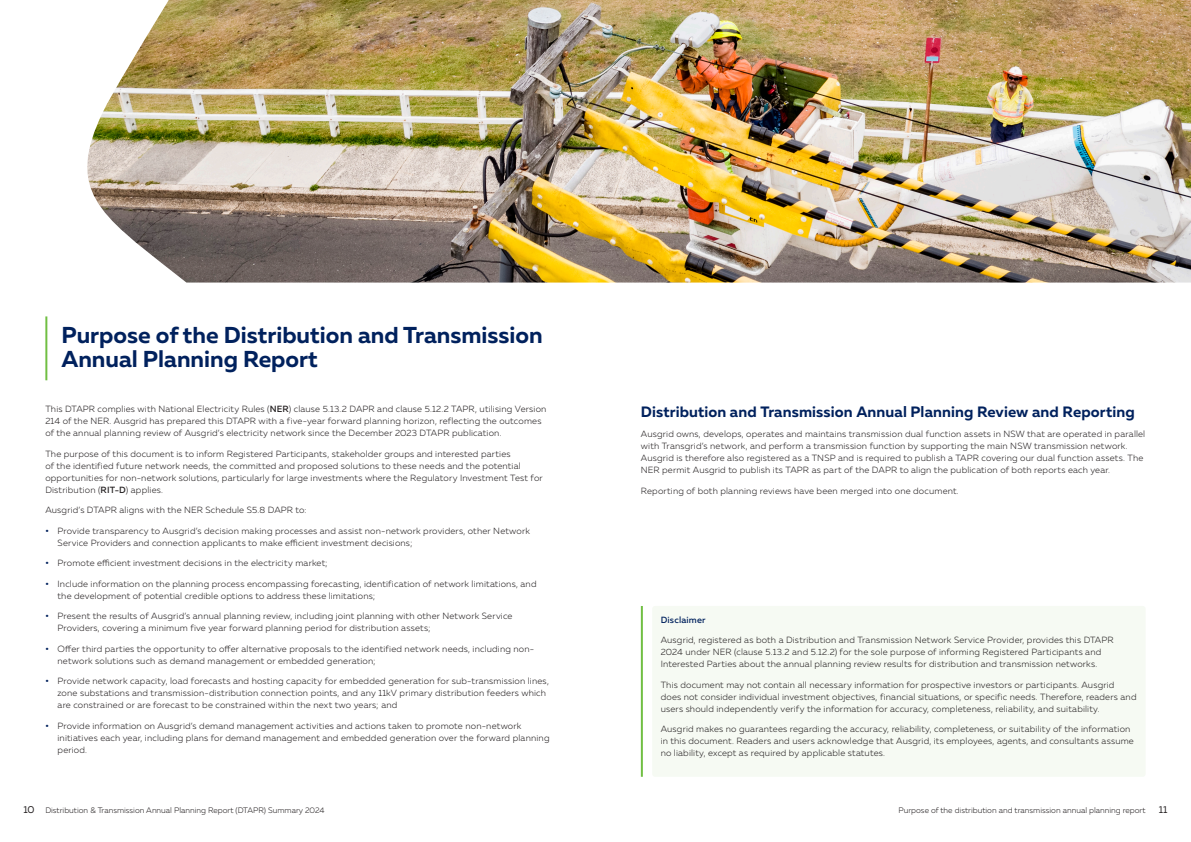
<style>
.page{position:relative;width:1191px;height:842px;background:#fff}
.page>*{position:absolute;margin:0;border:0;box-sizing:border-box;transform-origin:0 0}
.t1{font:700 23px/24px "Muller";color:#00215d}
.t2{font:700 15px "Muller";letter-spacing:.01em;color:#00215d}
.t3{font:10px "Muller";color:#231f20}
.t4{font:300 9px/12px "Muller";letter-spacing:.02em;color:#231f20}
.t5{font:500 9px "Muller";letter-spacing:.02em;color:#00215d}
.t6{font:300 8px "Muller";color:#231f20}
.s1{font-weight:500}
.s2{font-weight:700;color:#00215d}
.s3{font-weight:400;font-size:10px}
</style>
<div class="page">
<hr style="left:45px;top:316px;width:2px;height:64px;background:#71bf44">
<div style="left:652px;top:606px;width:493px;height:171px;background:#f6faf3;border-radius:3px"></div>
<hr style="left:641px;top:606px;width:2px;height:171px;background:#71bf44">
<img style="left:87px;top:0;width:1104px;height:283px">
<h1 class="t1" style="left:61px;top:323px;width:483px">Purpose of the Distribution and Transmission<br>Annual Planning Report</h1>
<p class="t4" style="left:45px;top:403px;width:502px">This DTAPR complies with National Electricity Rules (<span class="s1">NER</span>) clause 5.13.2 DAPR and clause 5.12.2 TAPR, utilising Version<br>214 of the NER. Ausgrid has prepared this DTAPR with a five-year forward planning horizon, reflecting the outcomes of the annual planning review of Ausgrid’s electricity network since the December 2023 DTAPR publication.</p>
<p class="t4" style="left:45px;top:447px;width:499px">The purpose of this document is to inform Registered Participants, stakeholder groups and interested parties<br>of the identified future network needs, the committed and proposed solutions to these needs and the potential opportunities for non-network solutions, particularly for large investments where the Regulatory Investment Test for Distribution (<span class="s1">RIT-D</span>) applies.</p>
<p class="t4" style="left:45px;top:504px;width:263px">Ausgrid’s DTAPR aligns with the NER Schedule S5.8 DAPR to:</p>
<p class="t4" style="left:58px;top:524px;width:474px;text-indent:-12px"><span class="s2">•</span> Provide transparency to Ausgrid’s decision making processes and assist non-network providers, other Network<br>Service Providers and connection applicants to make efficient investment decisions;</p>
<p class="t4" style="left:45px;top:557px;width:284px"><span class="s2">•</span> Promote efficient investment decisions in the electricity market;</p>
<p class="t4" style="left:58px;top:577px;width:480px;text-indent:-12px"><span class="s2">•</span> Include information on the planning process encompassing forecasting, identification of network limitations, and the development of potential credible options to address these limitations;</p>
<p class="t4" style="left:58px;top:610px;width:456px;text-indent:-12px"><span class="s2">•</span> Present the results of Ausgrid’s annual planning review, including joint planning with other Network Service<br>Providers, covering a minimum five year forward planning period for distribution assets;</p>
<p class="t4" style="left:58px;top:642px;width:478px;text-indent:-12px"><span class="s2">•</span> Offer third parties the opportunity to offer alternative proposals to the identified network needs, including non&shy;network solutions such as demand management or embedded generation;</p>
<p class="t4" style="left:58px;top:675px;width:493px;text-indent:-12px"><span class="s2">•</span> Provide network capacity, load forecasts and hosting capacity for embedded generation for sub-transmission lines, zone substations and transmission-distribution connection points, and any 11kV primary distribution feeders which are constrained or are forecast to be constrained within the next two years; and</p>
<p class="t4" style="left:58px;top:719px;width:493px;text-indent:-12px"><span class="s2">•</span> Provide information on Ausgrid’s demand management activities and actions taken to promote non-network initiatives each year, including plans for demand management and embedded generation over the forward planning period.</p>
<h2 class="t2" style="left:641px;top:402px;width:495px">Distribution and Transmission Annual Planning Review and Reporting</h2>
<p class="t4" style="left:641px;top:428px;width:506px">Ausgrid owns, develops, operates and maintains transmission dual function assets in NSW that are operated in parallel with Transgrid’s network, and perform a transmission function by supporting the main NSW transmission network.<br>Ausgrid is therefore also registered as a TNSP and is required to publish a TAPR covering our dual function assets. The NER permit Ausgrid to publish its TAPR as part of the DAPR to align the publication of both reports each year.</p>
<p class="t4" style="left:641px;top:484px;width:319px">Reporting of both planning reviews have been merged into one document.</p>
<p class="t5" style="left:660px;top:614px;width:46px">Disclaimer</p>
<p class="t4" style="left:660px;top:634px;width:454px">Ausgrid, registered as both a Distribution and Transmission Network Service Provider, provides this DTAPR<br>2024 under NER (clause 5.13.2 and 5.12.2) for the sole purpose of informing Registered Participants and<br>Interested Parties about the annual planning review results for distribution and transmission networks.</p>
<p class="t4" style="left:660px;top:678px;width:477px">This document may not contain all necessary information for prospective investors or participants. Ausgrid does not consider individual investment objectives, financial situations, or specific needs. Therefore, readers and users should independently verify the information for accuracy, completeness, reliability, and suitability.</p>
<p class="t4" style="left:660px;top:723px;width:474px">Ausgrid makes no guarantees regarding the accuracy, reliability, completeness, or suitability of the information in this document. Readers and users acknowledge that Ausgrid, its employees, agents, and consultants assume no liability, except as required by applicable statutes.</p>
<p class="t6" style="left:23px;top:805px;width:303px"><span class="s3">10</span> Distribution &amp; Transmission Annual Planning Report (DTAPR) Summary 2024</p>
<p class="t3" style="left:1158px;top:803px;width:10px">11</p>
<p class="t6" style="left:898px;top:805px;width:248px">Purpose of the distribution and transmission annual planning report</p>
</div>
